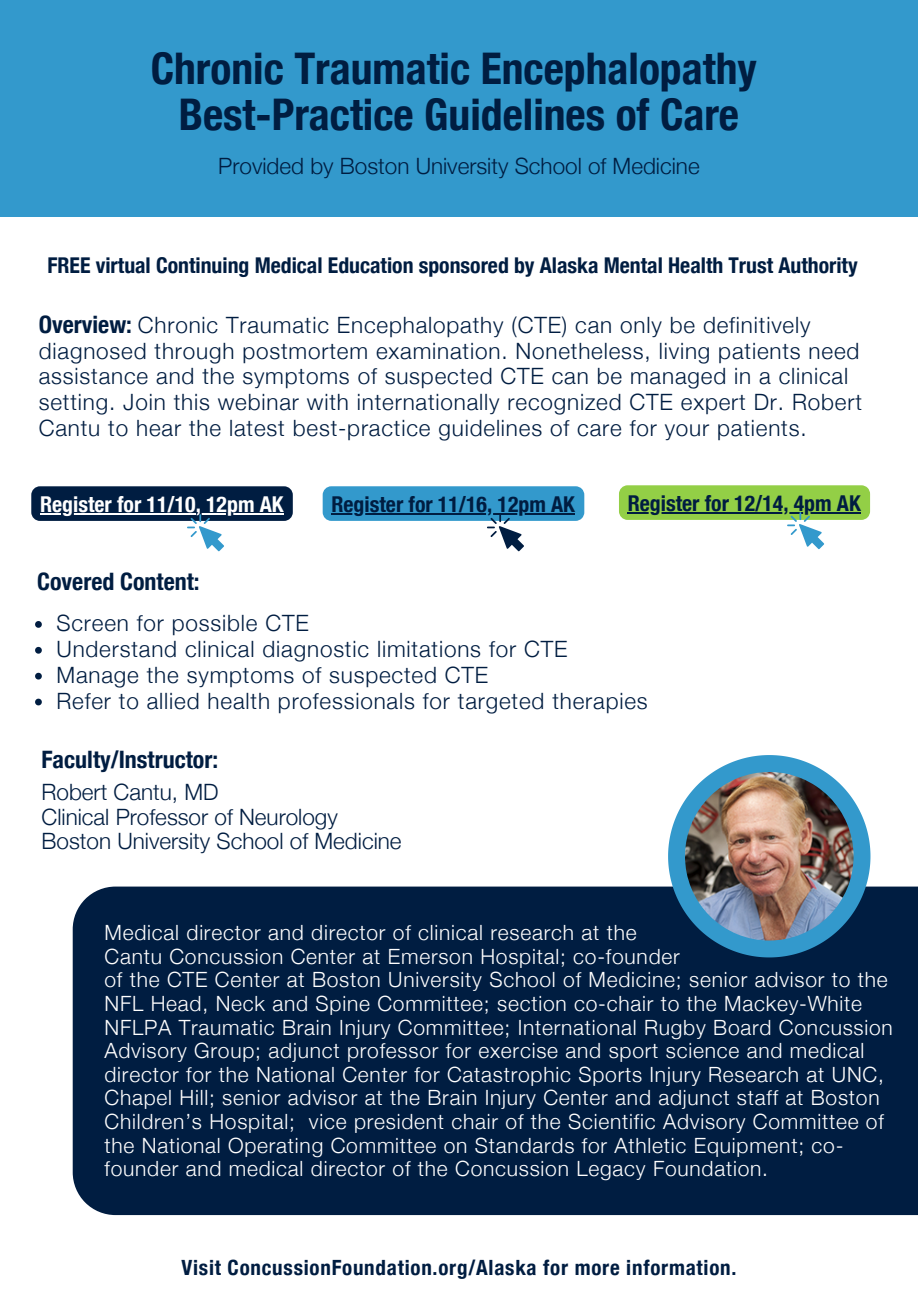
<style>
.page{position:relative;width:918px;height:1296px;background:#fff}
.page>*{position:absolute;margin:0;border:0;box-sizing:border-box;transform-origin:0 0}
.t1{font:700 condensed 43.65px/46.2px "Helvetica Neue";color:#001d41;text-align:center}
.t2{font:700 condensed 24px "Helvetica Neue";color:#001d41}
.t3{font:300 22.5px/25.8px "Helvetica Neue";letter-spacing:.035em;color:#001d41}
.t4{font:300 22.5px/24.8px "Helvetica Neue";color:#001d41}
.t5{font:700 condensed 21.75px "Helvetica Neue";color:#001d41}
.t6{font:700 condensed 21.75px "Helvetica Neue";color:#fff}
.t7{font:300 21px/23.7px "Helvetica Neue";letter-spacing:.035em;color:#fff}
.t8{font:700 condensed 21px "Helvetica Neue";letter-spacing:.035em;color:#001d41}
.s1{font-weight:700;font-stretch:condensed;font-size:24px}
</style>
<div class="page">
<div style="left:0;top:0;width:918px;height:216px;background:#39c"></div>
<div style="left:73px;top:887px;width:845px;height:328px;background:#001d41"></div>
<svg style="left:668px;top:755px;width:202px;height:202px"></svg>
<img style="left:685px;top:772px;width:169px;height:169px">
<div style="left:31px;top:486px;width:262px;height:35px;background:#001d41;border-radius:9px"></div>
<hr style="left:40px;top:513px;width:156px;height:1px;background:#fff">
<hr style="left:196px;top:513px;width:88px;height:1px;background:#fff">
<svg style="left:187px;top:514px;width:37px;height:37px"></svg>
<svg style="left:35px;top:621px;width:7px;height:7px"></svg>
<svg style="left:35px;top:647px;width:7px;height:7px"></svg>
<svg style="left:35px;top:673px;width:7px;height:7px"></svg>
<svg style="left:35px;top:699px;width:7px;height:6px"></svg>
<svg style="left:323px;top:486px;width:261px;height:65px"></svg>
<svg style="left:619px;top:485px;width:251px;height:64px"></svg>
<h1 class="t1" style="left:151px;top:45px;width:608px">Chronic Traumatic Encephalopathy<br>Best-Practice Guidelines of Care</h1>
<p class="t4" style="left:218px;top:153px;width:483px">Provided by Boston University School of Medicine</p>
<p class="t5" style="left:47px;top:252px;width:812px">FREE virtual Continuing Medical Education sponsored by Alaska Mental Health Trust Authority</p>
<p class="t3" style="left:39px;top:311px;width:825px"><span class="s1">Overview:</span> Chronic Traumatic Encephalopathy (CTE) can only be definitively diagnosed through postmortem examination. Nonetheless, living patients need assistance and the symptoms of suspected CTE can be managed in a clinical setting. Join this webinar with internationally recognized CTE expert Dr. Robert Cantu to hear the latest best-practice guidelines of care for your patients.</p>
<p class="t6" style="left:40px;top:491px;width:245px">Register for 11/10, 12pm AK</p>
<p class="t5" style="left:331px;top:491px;width:245px">Register for 11/16, 12pm AK</p>
<p class="t5" style="left:628px;top:490px;width:235px">Register for 12/14, 4pm AK</p>
<p class="t2" style="left:37px;top:567px;width:164px">Covered Content:</p>
<p class="t3" style="left:56px;top:610px;width:593px">Screen for possible CTE<br>Understand clinical diagnostic limitations for CTE Manage the symptoms of suspected CTE<br>Refer to allied health professionals for targeted therapies</p>
<p class="t2" style="left:42px;top:744px;width:178px">Faculty/Instructor:</p>
<p class="t4" style="left:42px;top:779px;width:362px">Robert Cantu, MD<br>Clinical Professor of Neurology<br>Boston University School of Medicine</p>
<p class="t7" style="left:104px;top:920px;width:790px">Medical director and director of clinical research at the<br>Cantu Concussion Center at Emerson Hospital; co-founder<br>of the CTE Center at Boston University School of Medicine; senior advisor to the NFL Head, Neck and Spine Committee; section co-chair to the Mackey-White NFLPA Traumatic Brain Injury Committee; International Rugby Board Concussion Advisory Group; adjunct professor for exercise and sport science and medical director for the National Center for Catastrophic Sports Injury Research at UNC, Chapel Hill; senior advisor at the Brain Injury Center and adjunct staff at Boston Children’s Hospital; vice president chair of the Scientific Advisory Committee of the National Operating Committee on Standards for Athletic Equipment; co&shy;founder and medical director of the Concussion Legacy Foundation.</p>
<p class="t8" style="left:181px;top:1255px;width:557px">Visit ConcussionFoundation.org/Alaska for more information.</p>
</div>
